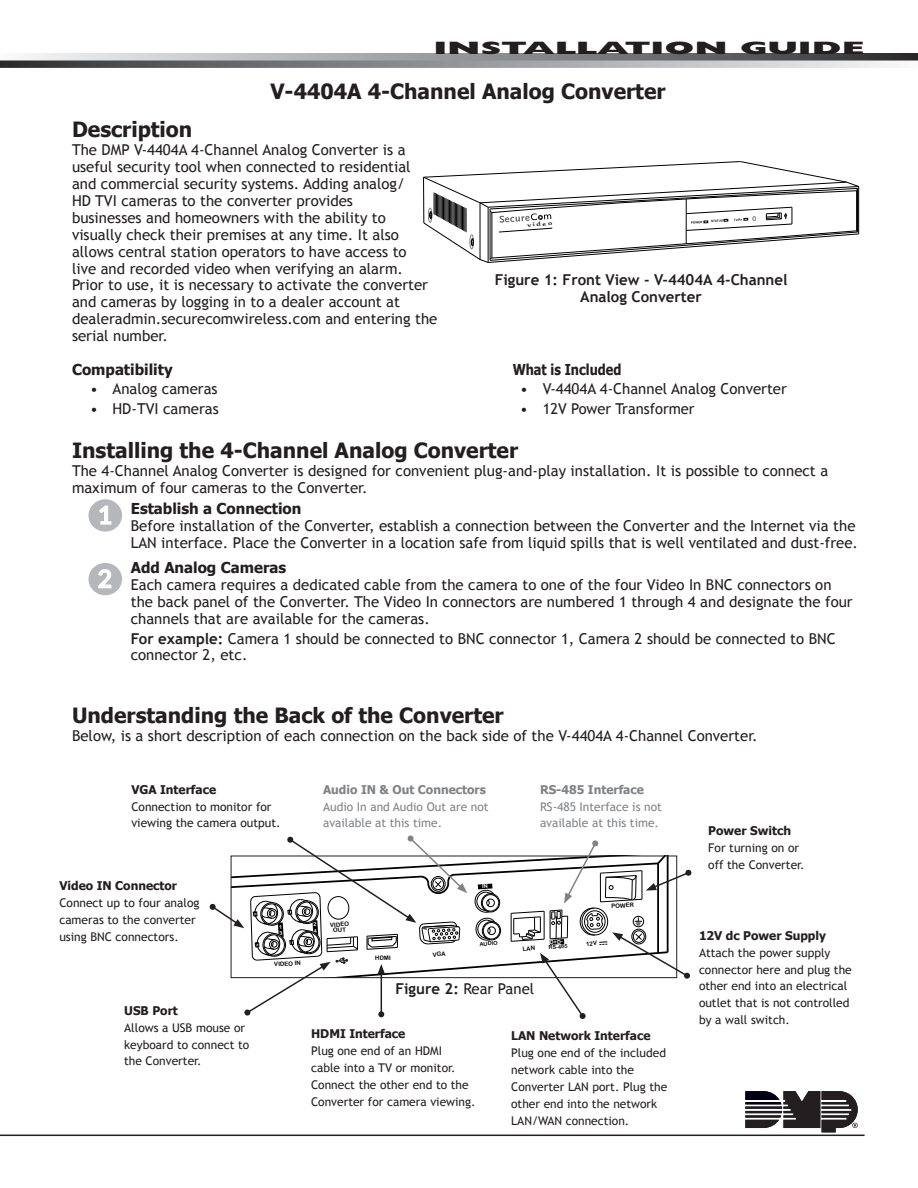
<style>
.page{position:relative;width:918px;height:1188px;background:#fff}
.page>*{position:absolute;margin:0;border:0;box-sizing:border-box;transform-origin:0 0}
.t1{font:700 25.05px "Lato";color:#fff}
.Heading_2{font:700 21px "Tahoma";color:#231f20}
.Heading_1{font:700 21px "Tahoma";color:#231f20}
.t2{font:800 18px "Gill Sans";color:#231f20;scale:2 1}
.Body_text{font:15px/16.8px "Trebuchet MS";color:#231f20}
.Body_text-2{font:700 15px/16.8px "Trebuchet MS";color:#231f20;text-align:center}
.Heading_3{font:700 15px "Tahoma";color:#231f20}
.Body_text-3{font:700 15px "Tahoma";color:#231f20}
.Bullet_List{font:700 15px "Tahoma";color:#231f20;scale:.85 1}
.Heading_2-2{font:700 15px "Tahoma";color:#231f20}
.Body_text-4{font:12px/16.8px "Trebuchet MS";color:#231f20}
.Heading_3-2{font:700 12px "Tahoma";color:#231f20}
.Body_text-5{font:12px/16.8px "Trebuchet MS";color:#808285}
.Heading_3-3{font:700 12px "Tahoma";color:#808285}
.t3{font:700 7.5px "Sakkal Majalla";color:#231f20;scale:1.37 1}
.t4{font:6px/5.4px "Arial Rounded MT Bold";color:#000;text-align:center}
.t5{font:5.4px "Arial Rounded MT Bold";color:#000}
.t6{font:5.4px "Arial Rounded MT Bold";color:#fff}
.s1{font-weight:700}
</style>
<div class="page">
<svg style="left:745px;top:1091px;width:113px;height:41px"></svg>
<hr style="left:0;top:1135px;width:865px;height:1px;background:#231f20">
<img style="left:0;top:54px;width:918px;height:14px">
<svg style="left:423px;top:161px;width:437px;height:102px"></svg>
<div style="left:88px;top:499px;width:34px;height:33px;background:#b6b7bb;border-radius:50%"></div>
<svg style="left:99px;top:506px;width:12px;height:19px"></svg>
<div style="left:88px;top:563px;width:34px;height:32px;background:#b6b7bb;border-radius:50%"></div>
<svg style="left:98px;top:569px;width:14px;height:19px"></svg>
<svg style="left:209px;top:835px;width:483px;height:184px"></svg>
<p class="t2" style="left:433px;top:37px;width:217px">INSTALLATION GUIDE</p>
<p class="Heading_1" style="left:270px;top:76px;width:397px">V-4404A 4-Channel Analog Converter</p>
<p class="Heading_2" style="left:72px;top:115px;width:122px">Description</p>
<p class="Body_text" style="left:72px;top:142px;width:367px">The DMP V-4404A 4-Channel Analog Converter is a useful security tool when connected to residential and commercial security systems. Adding analog/<br>HD TVI cameras to the converter provides<br>businesses and homeowners with the ability to visually check their premises at any time. It also allows central station operators to have access to<br>live and recorded video when verifying an alarm.<br>Prior to use, it is necessary to activate the converter and cameras by logging in to a dealer account at dealeradmin.securecomwireless.com and entering the serial number.</p>
<p class="Heading_2-2" style="left:72px;top:359px;width:102px">Compatibility</p>
<p class="Body_text" style="left:90px;top:380px;width:129px">• Analog cameras</p>
<p class="Body_text" style="left:90px;top:400px;width:130px">• HD-TVI cameras</p>
<p class="t3" style="left:527px;top:221px;width:20px;rotate:-4deg">v i d e o</p>
<p class="Body_text-2" style="left:495px;top:271px;width:294px">Figure 1: Front View - V-4404A 4-Channel<br>Analog Converter</p>
<p class="Bullet_List" style="left:513px;top:359px;width:129px">What is Included</p>
<p class="Body_text" style="left:520px;top:380px;width:268px">• V-4404A 4-Channel Analog Converter</p>
<p class="Body_text" style="left:520px;top:400px;width:176px">• 12V Power Transformer</p>
<p class="Heading_2" style="left:72px;top:435px;width:448px">Installing the 4-Channel Analog Converter</p>
<p class="Body_text" style="left:72px;top:462px;width:758px">The 4-Channel Analog Converter is designed for convenient plug-and-play installation. It is possible to connect a maximum of four cameras to the Converter.</p>
<p class="Heading_3" style="left:131px;top:498px;width:172px">Establish a Connection</p>
<p class="Body_text" style="left:131px;top:517px;width:729px">Before installation of the Converter, establish a connection between the Converter and the Internet via the<br>LAN interface. Place the Converter in a location safe from liquid spills that is well ventilated and dust-free.</p>
<p class="Body_text-3" style="left:131px;top:557px;width:157px">Add Analog Cameras</p>
<p class="Body_text" style="left:131px;top:576px;width:723px">Each camera requires a dedicated cable from the camera to one of the four Video In BNC connectors on the back panel of the Converter. The Video In connectors are numbered 1 through 4 and designate the four channels that are available for the cameras.</p>
<p class="Body_text" style="left:131px;top:630px;width:707px"><span class="s1">For example:</span> Camera 1 should be connected to BNC connector 1, Camera 2 should be connected to BNC connector 2, etc.</p>
<p class="t1" style="left:98px;top:501px;width:16px">1</p>
<p class="t1" style="left:98px;top:564px;width:16px">2</p>
<p class="Heading_2" style="left:72px;top:701px;width:433px">Understanding the Back of the Converter</p>
<p class="Body_text" style="left:72px;top:728px;width:687px">Below, is a short description of each connection on the back side of the V-4404A 4-Channel Converter.</p>
<p class="Heading_3-2" style="left:131px;top:781px;width:86px">VGA Interface</p>
<p class="Body_text-4" style="left:131px;top:798px;width:151px">Connection to monitor for viewing the camera output.</p>
<p class="Heading_3-2" style="left:59px;top:878px;width:119px">Video IN Connector</p>
<p class="Body_text-4" style="left:59px;top:895px;width:142px">Connect up to four analog cameras to the converter using BNC connectors.</p>
<p class="t4" style="left:274px;top:962px;width:28px;rotate:-4deg">VIDEO IN</p>
<p class="Heading_3-3" style="left:323px;top:781px;width:164px">Audio IN &amp; Out Connectors</p>
<p class="Body_text-5" style="left:323px;top:798px;width:167px">Audio In and Audio Out are not available at this time.</p>
<p class="t4" style="left:330px;top:922px;width:21px;rotate:-4deg">VIDEO<br>OUT</p>
<p class="t4" style="left:375px;top:956px;width:17px;rotate:-4deg">HDMI</p>
<p class="t5" style="left:480px;top:941px;width:19px;rotate:-4deg">AUDIO</p>
<p class="Heading_3-3" style="left:540px;top:781px;width:105px">RS-485 Interface</p>
<p class="Body_text-5" style="left:540px;top:798px;width:123px">RS-485 Interface is not available at this time.</p>
<p class="t6" style="left:550px;top:939px;width:15px;rotate:-4deg">D+D-</p>
<p class="t5" style="left:548px;top:944px;width:20px;rotate:-4deg">RS-485</p>
<p class="t4" style="left:611px;top:903px;width:24px;rotate:-4deg">POWER</p>
<p class="Body_text" style="left:395px;top:981px;width:140px"><span class="s1">Figure 2:</span> Rear Panel</p>
<p class="Heading_3-2" style="left:124px;top:1002px;width:55px">USB Port</p>
<p class="Body_text-4" style="left:124px;top:1019px;width:127px">Allows a USB mouse or keyboard to connect to the Converter.</p>
<p class="Heading_3-2" style="left:511px;top:1028px;width:141px">LAN Network Interface</p>
<p class="Heading_3-2" style="left:311px;top:1026px;width:96px">HDMI Interface</p>
<p class="Body_text-4" style="left:311px;top:1043px;width:166px">Plug one end of an HDMI<br>cable into a TV or monitor.<br>Connect the other end to the<br>Converter for camera viewing.</p>
<p class="Body_text-4" style="left:511px;top:1045px;width:158px">Plug one end of the included network cable into the<br>Converter LAN port. Plug the other end into the network<br>LAN/WAN connection.</p>
<p class="Heading_3-2" style="left:708px;top:823px;width:84px">Power Switch</p>
<p class="Body_text-4" style="left:708px;top:840px;width:98px">For turning on or off the Converter.</p>
<p class="Heading_3-2" style="left:699px;top:927px;width:129px">12V dc Power Supply</p>
<p class="Body_text-4" style="left:699px;top:944px;width:154px">Attach the power supply connector here and plug the other end into an electrical outlet that is not controlled by a wall switch.</p>
</div>
